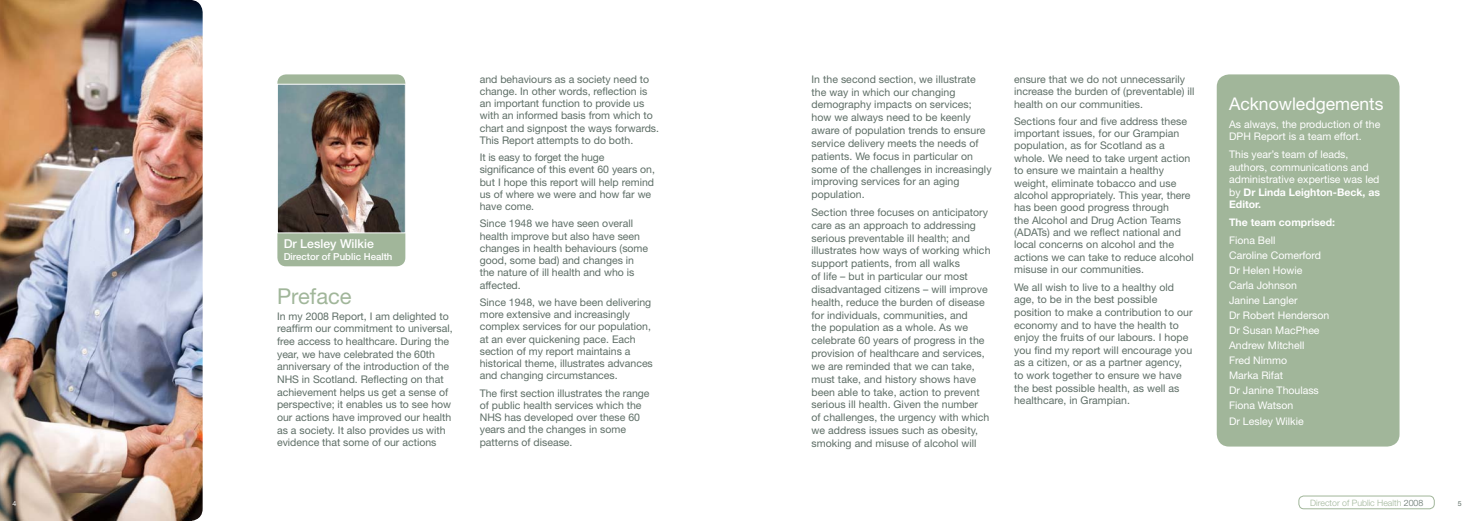
<style>
.page{position:relative;width:1474px;height:521px;background:#fff}
.page>*{position:absolute;margin:0;border:0;box-sizing:border-box;transform-origin:0 0}
.t1{font:21.88px "Helvetica Neue";color:#a1b69a}
.t2{font:17.5px "Helvetica Neue";color:#fff}
.t3{font:500 12.25px "Helvetica Neue";color:#fff}
.t4{font:10.5px/12.9px "Helvetica Neue";letter-spacing:.005em;color:#5e6e66}
.t5{font:10.5px/15px "Helvetica Neue";color:#fff}
.t6{font:700 10.5px "Helvetica Neue";color:#fff}
.t7{font:500 9.62px "Helvetica Neue";color:#fff}
.t8{font:300 8.75px "Helvetica Neue";color:#a1b69a}
.t9{font:7px "Helvetica Neue";color:#fff}
.t10{font:7px "Helvetica Neue";color:#5e6e66}
.s1{font-weight:700}
.s2{color:#5e6e66}
</style>
<div class="page">
<div style="left:1216px;top:74px;width:183px;height:372px;background:#a1b69a;border-radius:12px"></div>
<img style="left:0;top:0;width:203px;height:521px">
<div style="left:277px;top:74px;width:128px;height:192px;background:#a1b69a;border-radius:9px"></div>
<img style="left:279px;top:86px;width:124px;height:145px">
<div style="left:277px;top:84px;width:128px;height:149px;border:1px solid #fff"></div>
<div style="left:1298px;top:496px;width:136px;height:13px;border:1px solid #a1b69a;border-radius:5px"></div>
<p class="t3" style="left:284px;top:237px;width:92px">Dr Lesley Wilkie</p>
<p class="t7" style="left:284px;top:251px;width:110px">Director of Public Health</p>
<h1 class="t1" style="left:277px;top:283px;width:76px">Preface</h1>
<p class="t4" style="left:277px;top:310px;width:177px;line-height:12.6px">In my 2008 Report, I am delighted to reaffirm our commitment to universal, free access to healthcare. During the year, we have celebrated the 60th anniversary of the introduction of the NHS in Scotland. Reflecting on that achievement helps us get a sense of perspective; it enables us to see how our actions have improved our health as a society. It also provides us with evidence that some of our actions</p>
<p class="t4" style="left:480px;top:73px;width:181px;line-height:12.2px">and behaviours as a society need to change. In other words, reflection is an important function to provide us with an informed basis from which to chart and signpost the ways forwards.<br>This Report attempts to do both.</p>
<p class="t4" style="left:480px;top:151px;width:177px;line-height:12.2px">It is easy to forget the huge significance of this event 60 years on, but I hope this report will help remind us of where we were and how far we have come.</p>
<p class="t4" style="left:480px;top:217px;width:170px;line-height:12.2px">Since 1948 we have seen overall health improve but also have seen changes in health behaviours (some good, some bad) and changes in the nature of ill health and who is affected.</p>
<p class="t4" style="left:480px;top:296px;width:175px;line-height:12.2px">Since 1948, we have been delivering more extensive and increasingly complex services for our population, at an ever quickening pace. Each section of my report maintains a historical theme, illustrates advances and changing circumstances.</p>
<p class="t4" style="left:480px;top:387px;width:171px;line-height:12.3px">The first section illustrates the range of public health services which the<br>NHS has developed over these 60 years and the changes in some patterns of disease.</p>
<p class="t4" style="left:811px;top:72px;width:182px">In the second section, we illustrate the way in which our changing demography impacts on services; how we always need to be keenly aware of population trends to ensure service delivery meets the needs of patients. We focus in particular on some of the challenges in increasingly improving services for an aging population.</p>
<p class="t4" style="left:811px;top:206px;width:180px">Section three focuses on anticipatory care as an approach to addressing serious preventable ill health; and illustrates how ways of working which support patients, from all walks<br>of life – but in particular our most disadvantaged citizens – will improve health, reduce the burden of disease for individuals, communities, and<br>the population as a whole. As we celebrate 60 years of progress in the provision of healthcare and services, we are reminded that we can take, must take, and history shows have been able to take, action to prevent serious ill health. Given the number<br>of challenges, the urgency with which we address issues such as obesity, smoking and misuse of alcohol will</p>
<p class="t4" style="left:1014px;top:73px;width:182px;line-height:12.3px">ensure that we do not unnecessarily increase the burden of (preventable) ill health on our communities.</p>
<p class="t4" style="left:1014px;top:115px;width:181px;line-height:12.3px">Sections four and five address these important issues, for our Grampian population, as for Scotland as a whole. We need to take urgent action to ensure we maintain a healthy weight, eliminate tobacco and use alcohol appropriately. This year, there has been good progress through<br>the Alcohol and Drug Action Teams (ADATs) and we reflect national and local concerns on alcohol and the actions we can take to reduce alcohol misuse in our communities.</p>
<p class="t4" style="left:1014px;top:280px;width:180px;line-height:12.6px">We all wish to live to a healthy old age, to be in the best possible position to make a contribution to our economy and to have the health to enjoy the fruits of our labours. I hope you find my report will encourage you as a citizen, or as a partner agency, to work together to ensure we have the best possible health, as well as healthcare, in Grampian.</p>
<h2 class="t2" style="left:1229px;top:94px;width:156px">Acknowledgements</h2>
<p class="t5" style="left:1229px;top:118px;width:153px;line-height:12.6px">As always, the production of the<br>DPH Report is a team effort.</p>
<p class="t5" style="left:1229px;top:148px;width:152px;line-height:12.6px">This year’s team of leads, authors, communications and administrative expertise was led by <span class="s1">Dr Linda Leighton-Beck, as<br>Editor.</span></p>
<p class="t6" style="left:1229px;top:216px;width:107px">The team comprised:</p>
<p class="t5" style="left:1229px;top:232px;width:102px">Fiona Bell<br>Caroline Comerford<br>Dr Helen Howie<br>Carla Johnson<br>Janine Langler<br>Dr Robert Henderson<br>Dr Susan MacPhee<br>Andrew Mitchell<br>Fred Nimmo<br>Marka Rifat<br>Dr Janine Thoulass<br>Fiona Watson<br>Dr Lesley Wilkie</p>
<p class="t9" style="left:12px;top:499px;width:5px">4</p>
<p class="t8" style="left:1310px;top:497px;width:114px">Director of Public Health <span class="s2">2008</span></p>
<p class="t10" style="left:1457px;top:499px;width:5px">5</p>
</div>
